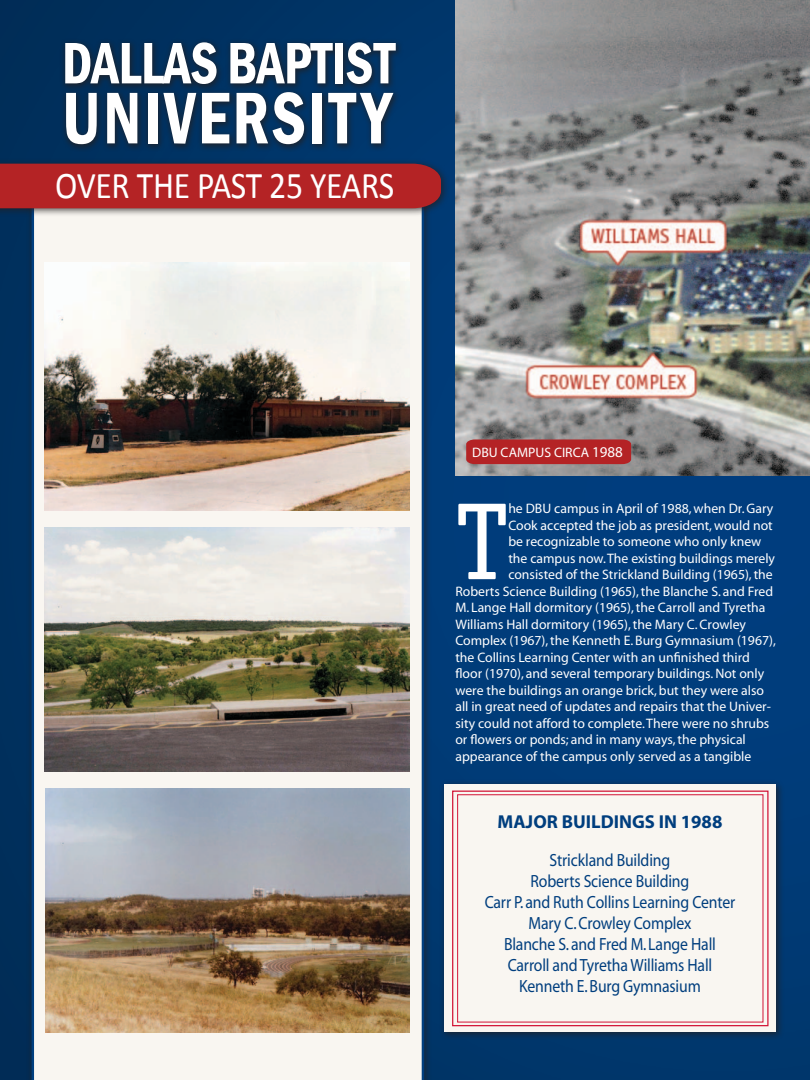
<style>
.page{position:relative;width:810px;height:1080px;background:#fff}
.page>*{position:absolute;margin:0;border:0;box-sizing:border-box;transform-origin:0 0}
.t1{font:110.12px "Officina Serif";color:#fff}
.t2{font:600 condensed 75.75px "Franklin Gothic";letter-spacing:.035em;color:#fff;scale:.89 1}
.t3{font:600 condensed 60.62px "Franklin Gothic";letter-spacing:-.01em;color:#fff;scale:.89 1}
.t4{font:37.88px "Calibri";letter-spacing:-.01em;color:#fff;scale:.89 1}
.t5{font:700 18.75px "Myriad";color:#003e7e}
.t6{font:17.62px/21px "Myriad";letter-spacing:-.01em;color:#003e7e;text-align:center;scale:.89 1}
.t7{font:15px "Myriad";color:#fff}
.t8{font:13.75px "Myriad";color:#fff}
</style>
<div class="page">
<img style="left:0;top:0;width:810px;height:1080px">
<div style="left:26px;top:168px;width:406px;height:912px;background:#231f20;opacity:.75"></div>
<svg style="left:32px;top:217px;width:392px;height:863px"></svg>
<img style="left:455px;top:0;width:355px;height:475px">
<img style="left:45px;top:528px;width:364px;height:244px">
<img style="left:45px;top:789px;width:364px;height:243px">
<img style="left:45px;top:263px;width:364px;height:248px">
<div style="left:439px;top:779px;width:345px;height:261px;background:#231f20;opacity:.75"></div>
<div style="left:444px;top:785px;width:332px;height:247px;background:#f9f6f1"></div>
<div style="left:452px;top:791px;width:317px;height:235px;background:linear-gradient(to right,#f9f6f1,#f9f6f1);border:1px solid #d21436"></div>
<div style="left:457px;top:794px;width:306px;height:228px;background:#f9f6f1;border:1px solid #d21436"></div>
<div style="left:59px;top:37px;width:345px;height:115px;background:#231f20;opacity:.75"></div>
<div style="left:0;top:158px;width:449px;height:59px;background:#231f20;opacity:.75"></div>
<div style="left:0;top:164px;width:441px;height:44px;background:#b42325"></div>
<div style="left:466px;top:439px;width:165px;height:25px;background:#b42325"></div>
<h3 class="t3" style="left:62px;top:23px;width:376px">DALLAS BAPTIST</h3>
<h2 class="t2" style="left:62px;top:67px;width:372px">UNIVERSITY</h2>
<h3 class="t4" style="left:55px;top:161px;width:383px">OVER THE PAST 25 YEARS</h3>
<p class="t8" style="left:472px;top:445px;width:38px">DBU campus</p>
<p class="t8" style="left:554px;top:445px;width:20px">circa</p>
<p class="t7" style="left:592px;top:444px;width:32px">1988</p>
<h1 class="t1" style="left:455px;top:478px;width:54px">T</h1>
<p class="t8" style="left:508px;top:502px;width:267px">he DBU campus in April of 1988, when Dr. Gary</p>
<p class="t8" style="left:508px;top:518px;width:266px">Cook accepted the job as president, would not</p>
<p class="t8" style="left:508px;top:535px;width:255px">be recognizable to someone who only knew</p>
<p class="t8" style="left:508px;top:551px;width:268px">the campus now. The existing buildings merely</p>
<p class="t8" style="left:508px;top:568px;width:266px">consisted of the Strickland Building (1965), the</p>
<p class="t8" style="left:455px;top:584px;width:319px">Roberts Science Building (1965), the Blanche S. and Fred</p>
<p class="t8" style="left:455px;top:601px;width:312px">M. Lange Hall dormitory (1965), the Carroll and Tyretha</p>
<p class="t8" style="left:455px;top:617px;width:292px">Williams Hall dormitory (1965), the Mary C. Crowley</p>
<p class="t8" style="left:455px;top:634px;width:322px">Complex (1967), the Kenneth E. Burg Gymnasium (1967),</p>
<p class="t8" style="left:455px;top:650px;width:296px">the Collins Learning Center with an unfinished third</p>
<p class="t8" style="left:455px;top:667px;width:310px">floor (1970), and several temporary buildings. Not only</p>
<p class="t8" style="left:455px;top:683px;width:310px">were the buildings an orange brick, but they were also</p>
<p class="t8" style="left:455px;top:700px;width:317px">all in great need of updates and repairs that the Univer-</p>
<p class="t8" style="left:455px;top:716px;width:315px">sity could not afford to complete. There were no shrubs</p>
<p class="t8" style="left:455px;top:733px;width:292px">or flowers or ponds; and in many ways, the physical</p>
<p class="t8" style="left:455px;top:749px;width:298px">appearance of the campus only served as a tangible</p>
<h3 class="t5" style="left:497px;top:812px;width:226px">MAJOR BUILDINGS IN 1988</h3>
<p class="t6" style="left:485px;top:850px;width:283px">Strickland Building<br>Roberts Science Building<br>Carr P. and Ruth Collins Learning Center<br>Mary C. Crowley Complex<br>Blanche S. and Fred M. Lange Hall<br>Carroll and Tyretha Williams Hall<br>Kenneth E. Burg Gymnasium</p>
</div>
